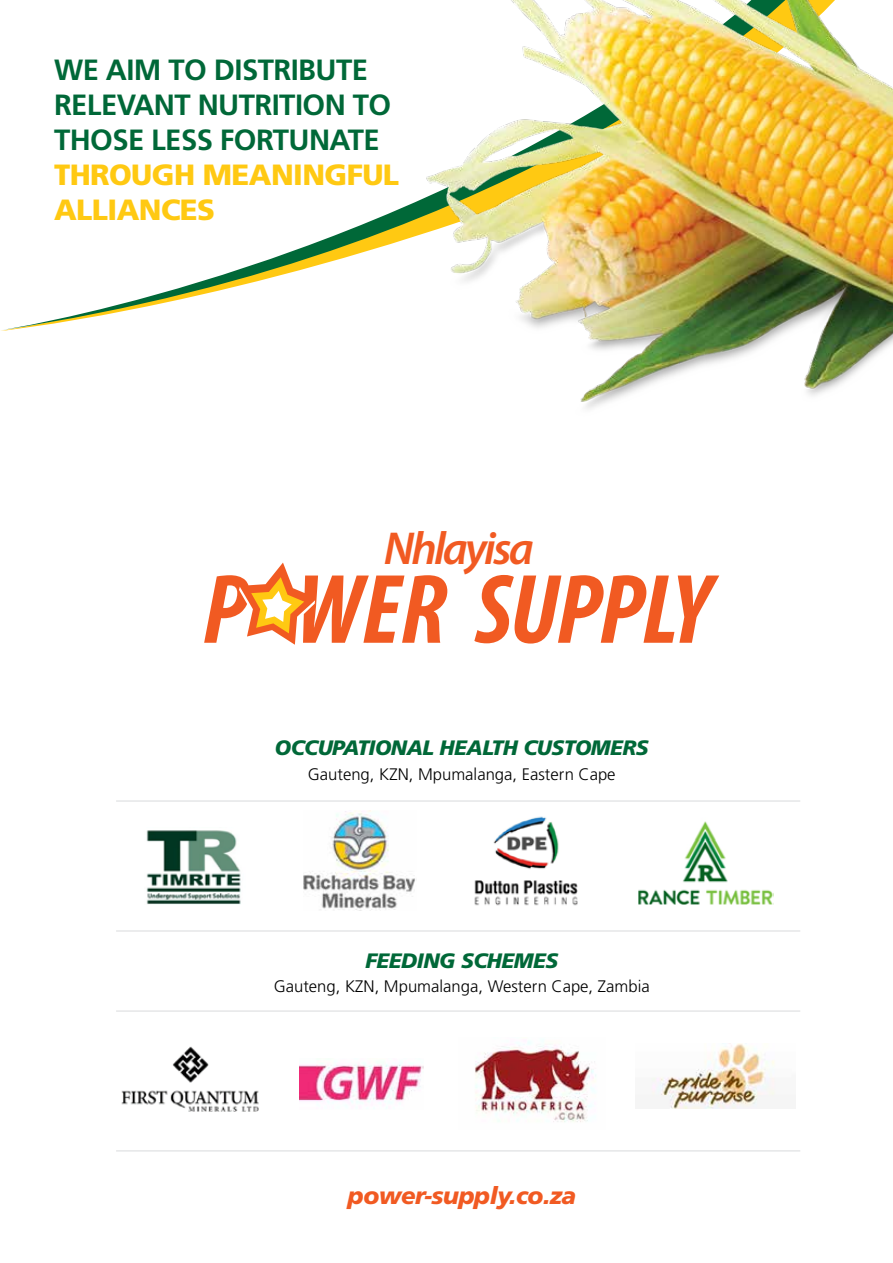
<style>
.page{position:relative;width:893px;height:1263px;background:#fff}
.page>*{position:absolute;margin:0;border:0;box-sizing:border-box;transform-origin:0 0}
.t1{font:italic 600 46.35px "Myriad Pro";letter-spacing:-.06em;color:#f15a22}
.t2{font:700 29.25px/35.1px "Frutiger";letter-spacing:-.02em;color:#006838}
.t3{font:900 29.25px/35.1px "Frutiger";letter-spacing:-.02em;color:#ffc912}
.t4{font:italic 900 24px "Frutiger";letter-spacing:-.02em;color:#f15a22}
.t5{font:italic 900 20.85px "Frutiger";letter-spacing:-.02em;color:#006838}
.t6{font:300 16.65px "Frutiger";color:#000}
</style>
<div class="page">
<img style="left:146px;top:830px;width:95px;height:75px">
<img style="left:304px;top:811px;width:111px;height:100px">
<img style="left:474px;top:816px;width:104px;height:90px">
<img style="left:638px;top:821px;width:136px;height:84px">
<img style="left:121px;top:1046px;width:138px;height:65px">
<img style="left:300px;top:1061px;width:124px;height:48px">
<img style="left:475px;top:1040px;width:121px;height:82px">
<img style="left:652px;top:1044px;width:123px;height:65px">
<svg style="left:204px;top:563px;width:515px;height:82px"></svg>
<hr style="left:116px;top:1010px;width:684px;height:2px;background:#e6e7e8">
<hr style="left:116px;top:1150px;width:684px;height:2px;background:#e6e7e8">
<hr style="left:116px;top:800px;width:684px;height:2px;background:#e6e7e8">
<hr style="left:116px;top:930px;width:684px;height:2px;background:#e6e7e8">
<svg style="left:4px;top:222px;width:364px;height:108px"></svg>
<img style="left:368px;top:0;width:525px;height:409px">
<h2 class="t2" style="left:54px;top:52px;width:339px">WE AIM TO DISTRIBUTE<br>RELEVANT NUTRITION TO<br>THOSE LESS FORTUNATE</h2>
<h2 class="t3" style="left:54px;top:157px;width:347px">THROUGH MEANINGFUL<br>ALLIANCES</h2>
<h1 class="t1" style="left:384px;top:519px;width:151px">Nhlayisa</h1>
<p class="t5" style="left:275px;top:736px;width:375px">OCCUPATIONAL HEALTH CUSTOMERS</p>
<p class="t6" style="left:308px;top:765px;width:309px">Gauteng, KZN, Mpumalanga, Eastern Cape</p>
<p class="t5" style="left:365px;top:949px;width:194px">FEEDING SCHEMES</p>
<p class="t6" style="left:274px;top:977px;width:378px">Gauteng, KZN, Mpumalanga, Western Cape, Zambia</p>
<h3 class="t4" style="left:348px;top:1181px;width:230px">power-supply.co.za</h3>
</div>
